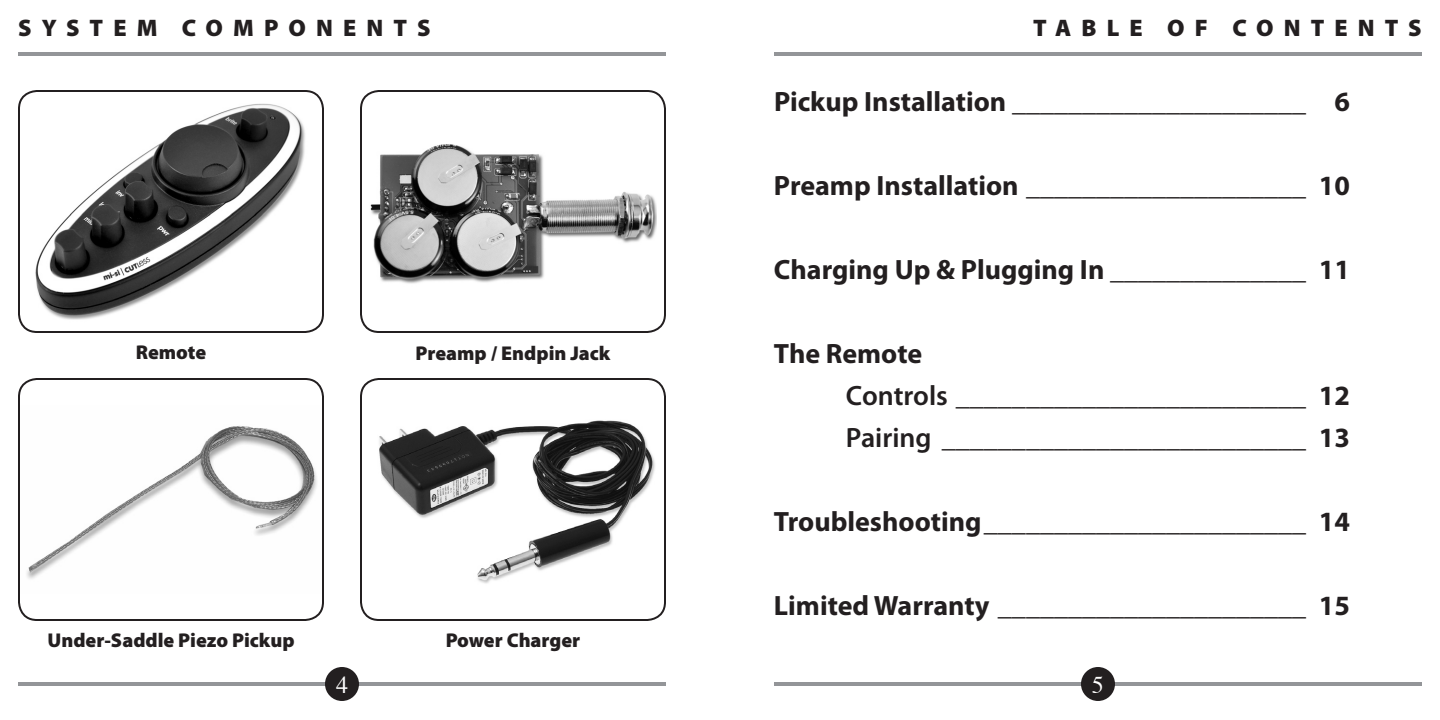
<style>
.page{position:relative;width:1440px;height:720px;background:#fff}
.page>*{position:absolute;margin:0;border:0;box-sizing:border-box;transform-origin:0 0}
.t1{font:700 28px/42px "Myriad Pro";color:#231f20}
.t2{font:900 24px "Myriad Pro";letter-spacing:.42em;color:#231f20}
.t3{font:24px "Times";color:#fff}
.t4{font:900 20px "Myriad Pro";color:#231f20}
.s1{font-weight:600}
</style>
<div class="page">
<hr style="left:18px;top:682px;width:648px;height:4px;background:#939598">
<div style="left:325px;top:667px;width:34px;height:34px;background:#231f20;border-radius:50%"></div>
<img style="left:27px;top:91px;width:288px;height:241px">
<div style="left:18px;top:90px;width:306px;height:243px;border:2px solid #231f20;border-radius:18px"></div>
<img style="left:370px;top:144px;width:287px;height:140px">
<div style="left:360px;top:90px;width:306px;height:243px;border:2px solid #231f20;border-radius:18px"></div>
<img style="left:27px;top:426px;width:290px;height:153px">
<div style="left:18px;top:378px;width:306px;height:243px;border:2px solid #231f20;border-radius:18px"></div>
<img style="left:379px;top:420px;width:276px;height:164px">
<div style="left:360px;top:378px;width:306px;height:243px;border:2px solid #231f20;border-radius:18px"></div>
<hr style="left:774px;top:682px;width:648px;height:4px;background:#939598">
<div style="left:1081px;top:667px;width:34px;height:34px;background:#231f20;border-radius:50%"></div>
<hr style="left:18px;top:52px;width:648px;height:4px;background:#939598">
<hr style="left:774px;top:52px;width:648px;height:4px;background:#939598">
<p class="t2" style="left:18px;top:12px;width:414px">system components</p>
<p class="t2" style="left:1033px;top:12px;width:390px">Table of contents</p>
<p class="t1" style="left:774px;top:80px;width:577px">Pickup Installation _____________________ 6</p>
<p class="t1" style="left:774px;top:164px;width:577px">Preamp Installation ____________________ 10</p>
<p class="t1" style="left:774px;top:248px;width:577px">Charging Up &amp; Plugging In ______________ 11</p>
<p class="t4" style="left:136px;top:338px;width:72px">Remote</p>
<p class="t4" style="left:416px;top:340px;width:197px">Preamp / Endpin Jack</p>
<p class="t1" style="left:846px;top:332px;width:505px;text-indent:-72px">The Remote<br><span class="s1">Controls</span> _________________________ 12<br><span class="s1">Pairing</span> __________________________ 13</p>
<p class="t1" style="left:774px;top:500px;width:577px">Troubleshooting_______________________ 14</p>
<p class="t1" style="left:774px;top:584px;width:577px">Limited Warranty ______________________ 15</p>
<p class="t4" style="left:47px;top:626px;width:249px">Under-Saddle Piezo Pickup</p>
<p class="t4" style="left:446px;top:626px;width:136px">Power Charger</p>
<p class="t3" style="left:336px;top:662px;width:13px">4</p>
<p class="t3" style="left:1092px;top:662px;width:13px">5</p>
</div>
